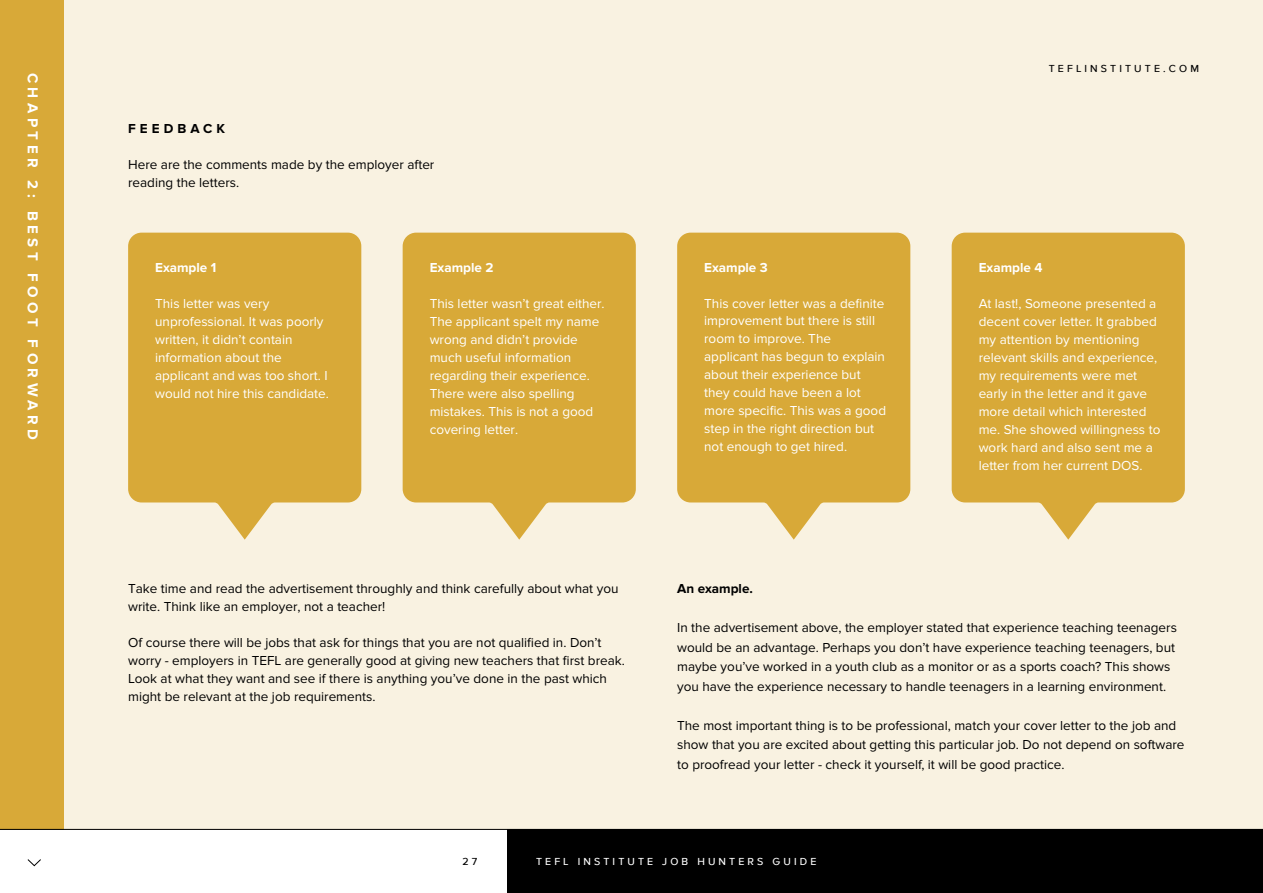
<style>
.page{position:relative;width:1263px;height:893px;background:#fff}
.page>*{position:absolute;margin:0;border:0;box-sizing:border-box;transform-origin:0 0}
.t1{font:700 15px "Proxima Nova";letter-spacing:.3em;color:#fff}
.t2{font:13.5px/18px "Proxima Nova";color:#000}
.t3{font:13.5px/18px "Proxima Nova";color:#fff}
.t4{font:700 13.5px "Proxima Nova";color:#fff}
.t5{font:700 13.5px "Proxima Nova";color:#000}
.t6{font:700 13.5px "Proxima Nova";letter-spacing:.3em;color:#000}
.t7{font:500 10.5px "Proxima Nova AW07";letter-spacing:.3em;color:#fff}
.t8{font:500 10.5px "Proxima Nova AW07";letter-spacing:.3em;color:#000}
</style>
<div class="page">
<div style="left:64px;top:0;width:1199px;height:829px;background:#f9f2e1"></div>
<div style="left:0;top:0;width:64px;height:829px;background:#d8a938"></div>
<div style="left:507px;top:829px;width:756px;height:64px;background:#000"></div>
<hr style="left:0;top:829px;width:1263px;height:1px;background:#000">
<svg style="left:27px;top:859px;width:14px;height:8px"></svg>
<svg style="left:952px;top:233px;width:233px;height:307px;background:#dbb14a"></svg>
<svg style="left:677px;top:233px;width:233px;height:307px;background:#dbb14a"></svg>
<svg style="left:403px;top:233px;width:233px;height:307px;background:#dbb14a"></svg>
<svg style="left:128px;top:233px;width:233px;height:307px;background:#dbb14a"></svg>
<p class="t1" style="left:42px;top:73px;width:369px;rotate:90deg">CHAPTER 2: BEST FOOT FORWARD</p>
<p class="t6" style="left:128px;top:121px;width:99px">FEEDBACK</p>
<p class="t2" style="left:128px;top:156px;width:308px">Here are the comments made by the employer after reading the letters.</p>
<p class="t4" style="left:155px;top:259px;width:63px">Example 1</p>
<p class="t4" style="left:430px;top:259px;width:65px">Example 2</p>
<p class="t4" style="left:704px;top:259px;width:65px">Example 3</p>
<p class="t3" style="left:155px;top:294px;width:175px">This letter was very unprofessional. It was poorly written, it didn’t contain information about the applicant and was too short. I would not hire this candidate.</p>
<p class="t3" style="left:430px;top:294px;width:176px">This letter wasn’t great either.<br>The applicant spelt my name wrong and didn’t provide much useful information regarding their experience.<br>There were also spelling mistakes. This is not a good covering letter.</p>
<p class="t3" style="left:704px;top:294px;width:183px">This cover letter was a definite improvement but there is still room to improve. The applicant has begun to explain about their experience but they could have been a lot more specific. This was a good step in the right direction but not enough to get hired.</p>
<p class="t8" style="left:1049px;top:63px;width:152px">TEFLINSTITUTE.COM</p>
<p class="t4" style="left:979px;top:259px;width:65px">Example 4</p>
<p class="t3" style="left:979px;top:294px;width:183px">At last!, Someone presented a decent cover letter. It grabbed my attention by mentioning relevant skills and experience, my requirements were met early in the letter and it gave more detail which interested me. She showed willingness to work hard and also sent me a letter from her current DOS.</p>
<p class="t2" style="left:128px;top:580px;width:492px">Take time and read the advertisement throughly and think carefully about what you write. Think like an employer, not a teacher!</p>
<p class="t2" style="left:128px;top:634px;width:498px">Of course there will be jobs that ask for things that you are not qualified in. Don’t worry - employers in TEFL are generally good at giving new teachers that first break.<br>Look at what they want and see if there is anything you’ve done in the past which might be relevant at the job requirements.</p>
<p class="t5" style="left:677px;top:581px;width:77px">An example.</p>
<p class="t2" style="left:677px;top:618px;width:501px;line-height:19.5px">In the advertisement above, the employer stated that experience teaching teenagers would be an advantage. Perhaps you don’t have experience teaching teenagers, but maybe you’ve worked in a youth club as a monitor or as a sports coach? This shows you have the experience necessary to handle teenagers in a learning environment.</p>
<p class="t2" style="left:677px;top:716px;width:509px;line-height:19.5px">The most important thing is to be professional, match your cover letter to the job and show that you are excited about getting this particular job. Do not depend on software to proofread your letter - check it yourself, it will be good practice.</p>
<p class="t8" style="left:463px;top:855px;width:16px">2 7</p>
<p class="t7" style="left:536px;top:855px;width:282px">TEFL INSTITUTE JOB HUNTERS GUIDE</p>
</div>
